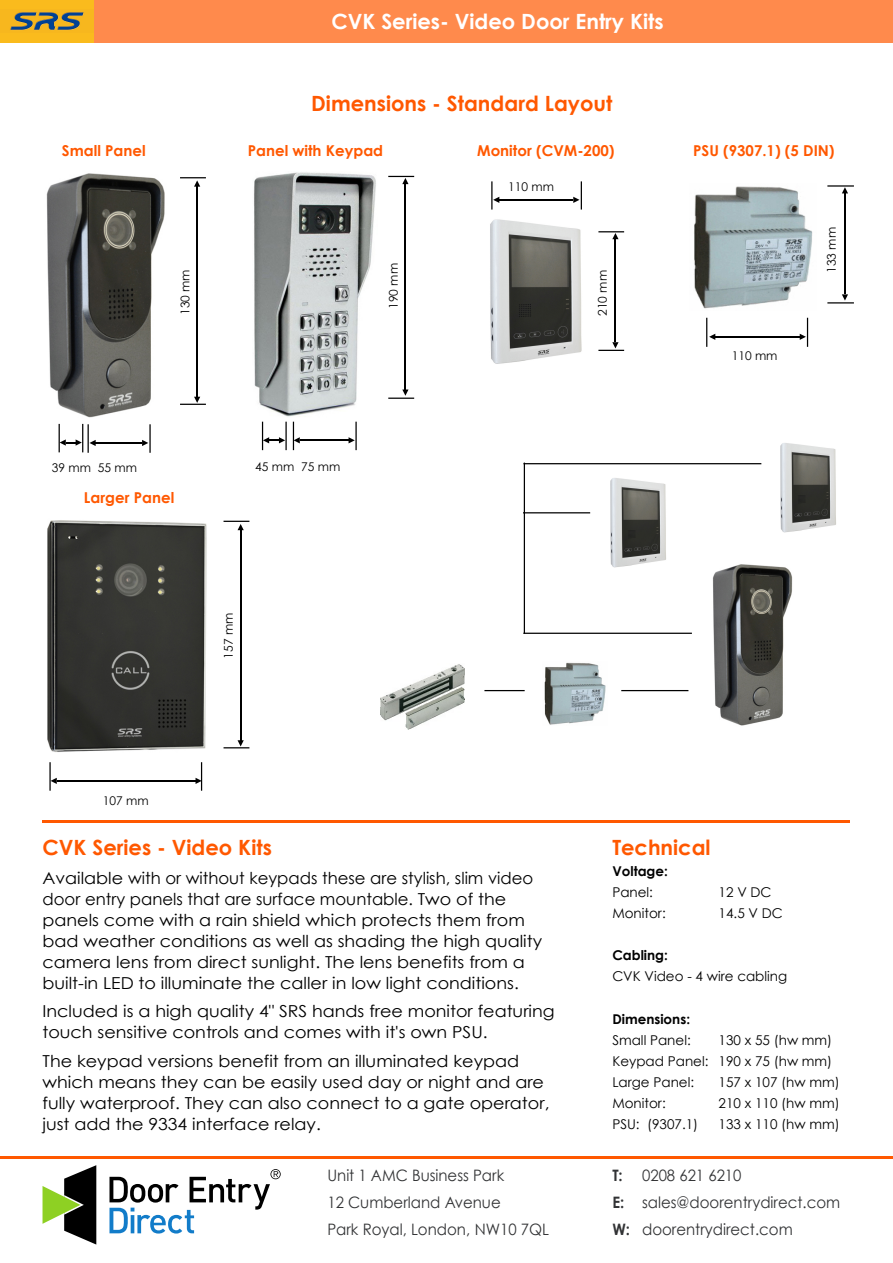
<style>
.page{position:relative;width:893px;height:1263px;background:#fff}
.page>*{position:absolute;margin:0;border:0;box-sizing:border-box;transform-origin:0 0}
.t1{font:700 21px "Century Gothic";color:#ff5800}
.t2{font:700 21px "Century Gothic";color:#fff}
.t3{font:16.5px/21px "Century Gothic";color:#000;scale:1.07 1}
.t4{font:15.75px/27px "Century Gothic";color:#323335;scale:.95 1}
.t5{font:700 15px "Century Gothic";color:#ff5800}
.t6{font:13.5px/21px "Century Gothic";color:#000;text-align:justify}
.t7{font:700 13.5px "Century Gothic";color:#000}
.t8{font:12px "Century Gothic";color:#000}
.s1{font-weight:700}
</style>
<div class="page">
<img style="left:713px;top:565px;width:80px;height:161px">
<svg style="left:43px;top:1165px;width:53px;height:79px"></svg>
<svg style="left:109px;top:1169px;width:172px;height:64px"></svg>
<hr style="left:0;top:1157px;width:893px;height:2px;background:#ff5800">
<hr style="left:499px;top:199px;width:74px;height:1px;background:#000">
<img style="left:544px;top:662px;width:62px;height:63px">
<img style="left:380px;top:664px;width:85px;height:65px">
<div style="left:94px;top:0;width:799px;height:43px;background:#ff8a4c"></div>
<div style="left:0;top:0;width:94px;height:43px;background:#fabb1d"></div>
<img style="left:10px;top:12px;width:74px;height:18px">
<hr style="left:43px;top:821px;width:807px;height:2px;background:#ff5800">
<hr style="left:197px;top:187px;width:1px;height:210px;background:#000">
<svg style="left:180px;top:177px;width:26px;height:10px"></svg>
<svg style="left:180px;top:397px;width:26px;height:8px"></svg>
<hr style="left:96px;top:442px;width:46px;height:2px;background:#000">
<svg style="left:142px;top:424px;width:9px;height:29px"></svg>
<hr style="left:300px;top:440px;width:49px;height:1px;background:#000">
<svg style="left:349px;top:421px;width:8px;height:30px"></svg>
<svg style="left:261px;top:421px;width:39px;height:30px"></svg>
<hr style="left:405px;top:184px;width:1px;height:205px;background:#000">
<svg style="left:388px;top:175px;width:27px;height:9px"></svg>
<svg style="left:388px;top:389px;width:27px;height:10px"></svg>
<hr style="left:615px;top:239px;width:1px;height:103px;background:#000">
<svg style="left:598px;top:231px;width:27px;height:8px"></svg>
<svg style="left:598px;top:342px;width:27px;height:9px"></svg>
<svg style="left:491px;top:181px;width:8px;height:29px"></svg>
<svg style="left:573px;top:181px;width:9px;height:29px"></svg>
<img style="left:694px;top:186px;width:119px;height:123px">
<svg style="left:706px;top:317px;width:9px;height:30px"></svg>
<hr style="left:715px;top:336px;width:85px;height:1px;background:#000">
<svg style="left:800px;top:317px;width:9px;height:30px"></svg>
<hr style="left:844px;top:193px;width:1px;height:101px;background:#000">
<svg style="left:827px;top:185px;width:27px;height:8px"></svg>
<svg style="left:827px;top:294px;width:27px;height:10px"></svg>
<svg style="left:523px;top:462px;width:240px;height:173px"></svg>
<img style="left:46px;top:173px;width:119px;height:245px">
<img style="left:254px;top:172px;width:122px;height:245px">
<svg style="left:621px;top:690px;width:68px;height:2px"></svg>
<svg style="left:484px;top:690px;width:41px;height:2px"></svg>
<svg style="left:58px;top:423px;width:38px;height:30px"></svg>
<img style="left:490px;top:219px;width:92px;height:145px">
<img style="left:780px;top:443px;width:56px;height:89px">
<img style="left:609px;top:478px;width:57px;height:89px">
<img style="left:47px;top:520px;width:160px;height:232px">
<svg style="left:49px;top:762px;width:8px;height:29px"></svg>
<hr style="left:57px;top:780px;width:139px;height:1px;background:#000">
<svg style="left:196px;top:762px;width:7px;height:29px"></svg>
<hr style="left:240px;top:530px;width:1px;height:210px;background:#000">
<svg style="left:223px;top:520px;width:27px;height:10px"></svg>
<svg style="left:223px;top:740px;width:27px;height:9px"></svg>
<p class="t2" style="left:331px;top:14px;width:334px">CVK Series- Video Door Entry Kits</p>
<p class="t1" style="left:311px;top:95px;width:303px">Dimensions - Standard Layout</p>
<p class="t5" style="left:62px;top:144px;width:85px">Small Panel</p>
<p class="t5" style="left:248px;top:144px;width:137px">Panel with Keypad</p>
<p class="t8" style="left:180px;top:315px;width:47px;rotate:-90deg">130 mm</p>
<p class="t8" style="left:389px;top:309px;width:47px;rotate:-90deg">190 mm</p>
<p class="t8" style="left:52px;top:463px;width:41px">39 mm</p>
<p class="t8" style="left:98px;top:463px;width:41px">55 mm</p>
<p class="t5" style="left:84px;top:492px;width:92px">Larger Panel</p>
<p class="t8" style="left:255px;top:462px;width:87px">45 mm 75 mm</p>
<p class="t8" style="left:224px;top:659px;width:47px;rotate:-90deg">157 mm</p>
<p class="t8" style="left:103px;top:796px;width:47px">107 mm</p>
<p class="t5" style="left:477px;top:144px;width:139px">Monitor (CVM-200)</p>
<p class="t8" style="left:508px;top:182px;width:47px">110 mm</p>
<p class="t8" style="left:598px;top:316px;width:47px;rotate:-90deg">210 mm</p>
<p class="t5" style="left:693px;top:144px;width:143px">PSU (9307.1) (5 DIN)</p>
<p class="t8" style="left:732px;top:351px;width:47px">110 mm</p>
<p class="t8" style="left:827px;top:273px;width:47px;rotate:-90deg">133 mm</p>
<p class="t1" style="left:43px;top:839px;width:231px">CVK Series - Video Kits</p>
<p class="t3" style="left:43px;top:868px;width:468px">Available with or without keypads these are stylish, slim video door entry panels that are surface mountable. Two of the panels come with a rain shield which protects them from bad weather conditions as well as shading the high quality camera lens from direct sunlight. The lens benefits from a built-in LED to illuminate the caller in low light conditions.</p>
<p class="t3" style="left:43px;top:1002px;width:480px">Included is a high quality 4" SRS hands free monitor featuring touch sensitive controls and comes with it's own PSU.</p>
<p class="t3" style="left:43px;top:1051px;width:475px">The keypad versions benefit from an illuminated keypad which means they can be easily used day or night and are fully waterproof. They can also connect to a gate operator, just add the 9334 interface relay.</p>
<p class="t1" style="left:612px;top:839px;width:100px">Technical</p>
<p class="t7" style="left:612px;top:866px;width:57px">Voltage:</p>
<p class="t6" style="left:612px;top:883px;width:42px">Panel:</p>
<p class="t6" style="left:719px;top:883px;width:54px">12 V DC</p>
<p class="t6" style="left:612px;top:904px;width:55px">Monitor:</p>
<p class="t6" style="left:719px;top:904px;width:66px">14.5 V DC</p>
<p class="t7" style="left:612px;top:950px;width:57px">Cabling:</p>
<p class="t6" style="left:612px;top:967px;width:176px">CVK Video - 4 wire cabling</p>
<p class="t7" style="left:612px;top:1013px;width:79px">Dimensions:</p>
<p class="t6" style="left:612px;top:1030px;width:80px">Small Panel:</p>
<p class="t6" style="left:612px;top:1030px;width:221px;text-indent:106px">130 x 55 (hw mm)<br>Keypad Panel: 190 x 75 (hw mm)<br>Large Panel:</p>
<p class="t6" style="left:719px;top:1072px;width:123px">157 x 107 (hw mm)</p>
<p class="t6" style="left:612px;top:1093px;width:55px">Monitor:</p>
<p class="t6" style="left:719px;top:1093px;width:123px">210 x 110 (hw mm)</p>
<p class="t6" style="left:612px;top:1115px;width:87px">PSU: (9307.1)</p>
<p class="t6" style="left:719px;top:1115px;width:123px">133 x 110 (hw mm)</p>
<p class="t4" style="left:327px;top:1163px;width:235px">Unit 1 AMC Business Park<br>12 Cumberland Avenue<br>Park Royal, London, NW10 7QL</p>
<p class="t4" style="left:612px;top:1163px;width:241px"><span class="s1">T:</span> 0208 621 6210<br><span class="s1">E:</span> sales@doorentrydirect.com<br><span class="s1">W:</span> doorentrydirect.com</p>
</div>
